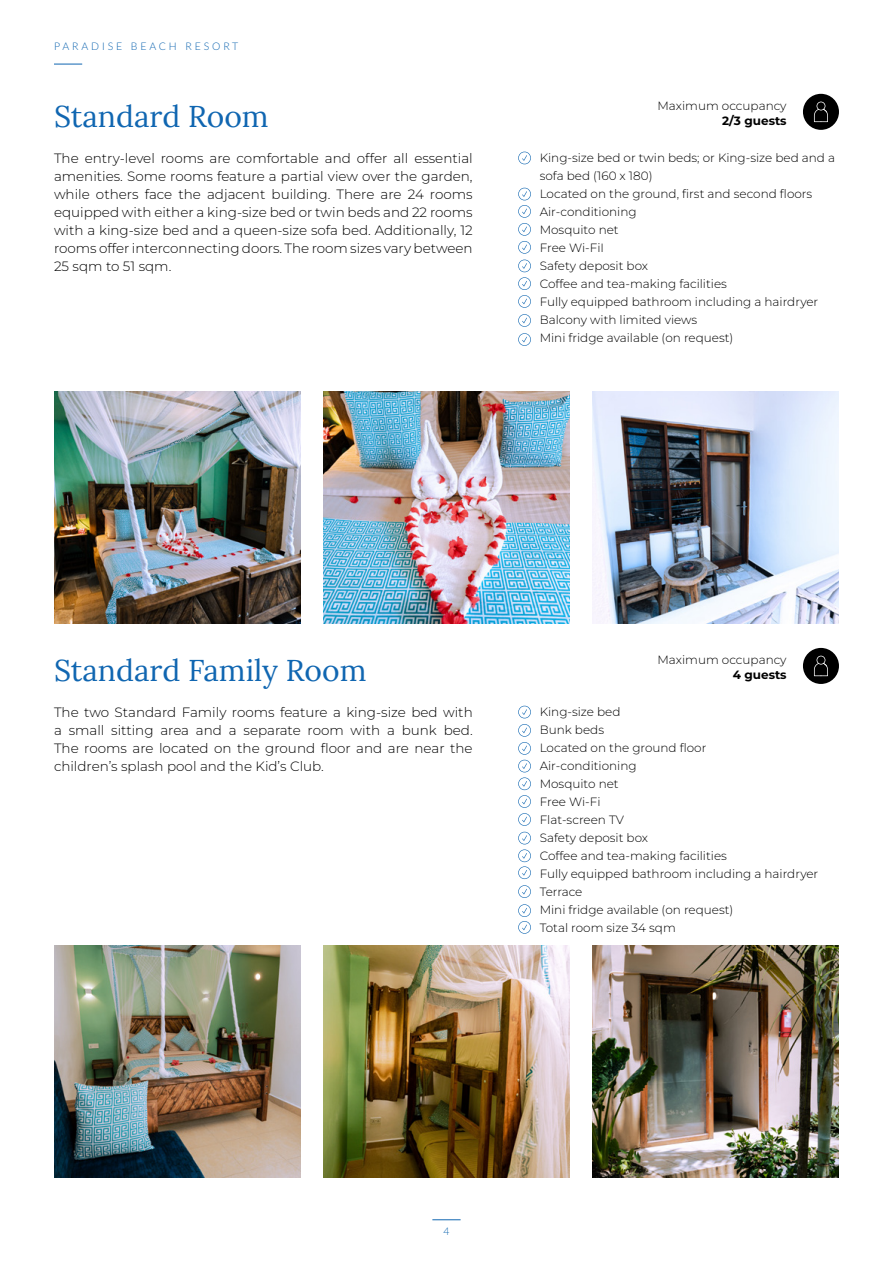
<style>
.page{position:relative;width:893px;height:1263px;background:#fff}
.page>*{position:absolute;margin:0;border:0;box-sizing:border-box;transform-origin:0 0}
.t1{font:30px "Lora";color:#1066b1}
.t2{font:300 13.5px/18px "Montserrat";color:#000;text-align:justify}
.t3{font:300 12px/18px "Montserrat";color:#000}
.t4{font:700 12px "Montserrat";color:#000}
.t5{font:300 10.5px "Lato";letter-spacing:.275em;color:#1066b1}
</style>
<div class="page">
<svg style="left:54px;top:64px;width:28px;height:1px"></svg>
<svg style="left:432px;top:1219px;width:29px;height:1px"></svg>
<img style="left:592px;top:392px;width:247px;height:232px">
<img style="left:592px;top:946px;width:247px;height:232px">
<img style="left:323px;top:392px;width:247px;height:232px">
<img style="left:323px;top:946px;width:247px;height:232px">
<img style="left:54px;top:392px;width:247px;height:232px">
<img style="left:54px;top:946px;width:247px;height:232px">
<svg style="left:518px;top:152px;width:13px;height:12px"></svg>
<svg style="left:518px;top:706px;width:13px;height:12px"></svg>
<svg style="left:518px;top:314px;width:13px;height:13px"></svg>
<svg style="left:518px;top:885px;width:13px;height:13px"></svg>
<svg style="left:518px;top:188px;width:13px;height:66px"></svg>
<svg style="left:518px;top:724px;width:13px;height:102px"></svg>
<svg style="left:518px;top:260px;width:13px;height:48px"></svg>
<svg style="left:518px;top:832px;width:13px;height:47px"></svg>
<svg style="left:518px;top:333px;width:13px;height:13px"></svg>
<svg style="left:518px;top:904px;width:13px;height:30px"></svg>
<div style="left:803px;top:94px;width:36px;height:36px;background:#000;border-radius:50%"></div>
<svg style="left:814px;top:102px;width:14px;height:20px"></svg>
<div style="left:803px;top:648px;width:36px;height:36px;background:#000;border-radius:50%"></div>
<svg style="left:814px;top:656px;width:14px;height:20px"></svg>
<p class="t5" style="left:54px;top:39px;width:186px">PARADISE BEACH RESORT</p>
<h1 class="t1" style="left:54px;top:93px;width:216px">Standard Room</h1>
<p class="t2" style="left:54px;top:149px;width:420px">The entry-level rooms are comfortable and offer all essential amenities. Some rooms feature a partial view over the garden, while others face the adjacent building. There are 24 rooms equipped with either a king-size bed or twin beds and 22 rooms with a king-size bed and a queen-size sofa bed. Additionally, 12 rooms offer interconnecting doors. The room sizes vary between 25 sqm to 51 sqm.</p>
<p class="t3" style="left:657px;top:97px;width:131px">Maximum occupancy</p>
<p class="t4" style="left:722px;top:113px;width:66px">2/3 guests</p>
<p class="t3" style="left:540px;top:148px;width:297px">King-size bed or twin beds; or King-size bed and a sofa bed (160 x 180)<br>Located on the ground, first and second floors<br>Air-conditioning<br>Mosquito net<br>Free Wi-FiI<br>Safety deposit box<br>Coffee and tea-making facilities<br>Fully equipped bathroom including a hairdryer<br>Balcony with limited views<br>Mini fridge available (on request)</p>
<h1 class="t1" style="left:54px;top:648px;width:314px">Standard Family Room</h1>
<p class="t2" style="left:54px;top:703px;width:420px">The two Standard Family rooms feature a king-size bed with a small sitting area and a separate room with a bunk bed.<br>The rooms are located on the ground floor and are near the children’s splash pool and the Kid’s Club.</p>
<p class="t3" style="left:657px;top:651px;width:131px">Maximum occupancy</p>
<p class="t4" style="left:733px;top:667px;width:55px">4 guests</p>
<p class="t3" style="left:540px;top:702px;width:280px">King-size bed<br>Bunk beds<br>Located on the ground floor<br>Air-conditioning<br>Mosquito net<br>Free Wi-Fi<br>Flat-screen TV<br>Safety deposit box<br>Coffee and tea-making facilities<br>Fully equipped bathroom including a hairdryer<br>Terrace<br>Mini fridge available (on request)<br>Total room size 34 sqm</p>
<p class="t5" style="left:443px;top:1224px;width:8px">4</p>
</div>
